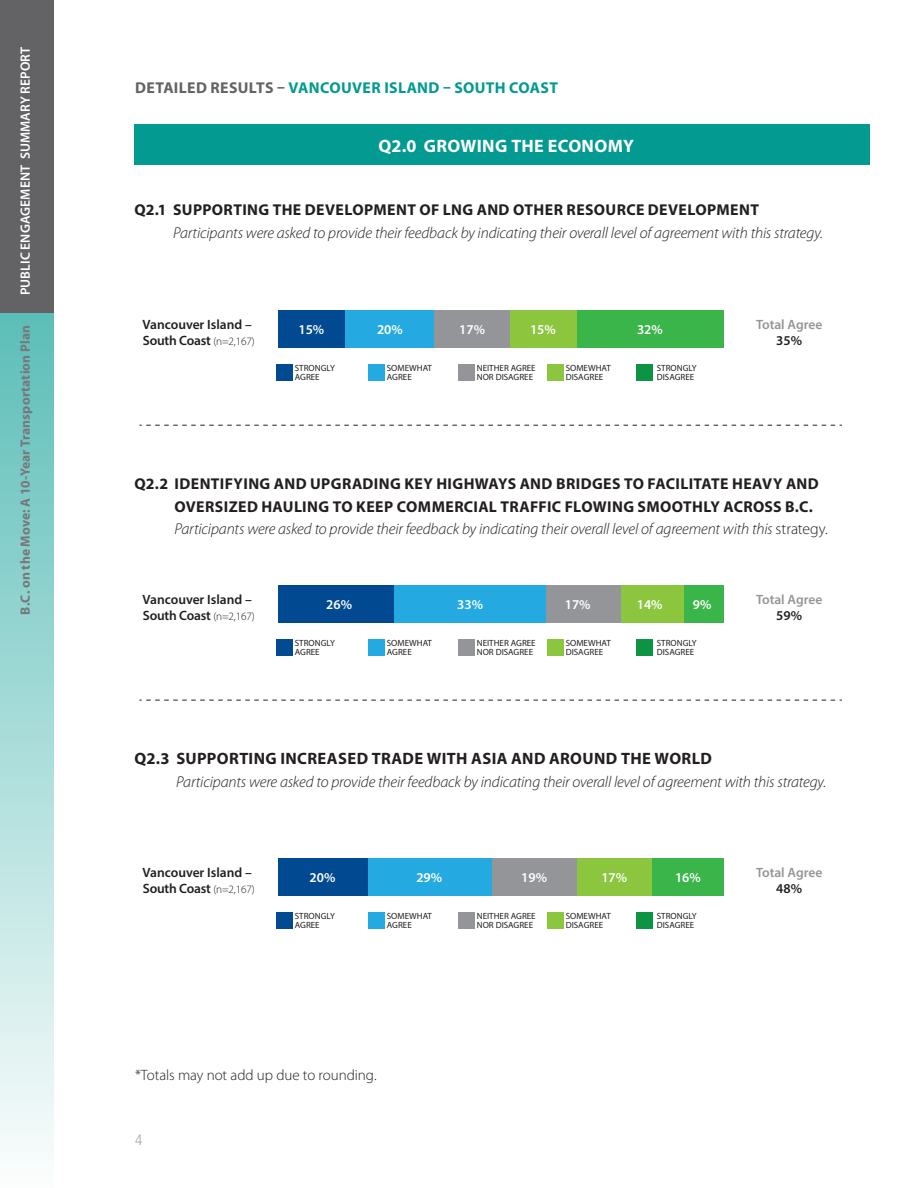
<style>
.page{position:relative;width:918px;height:1188px;background:#fff}
.page>*{position:absolute;margin:0;border:0;box-sizing:border-box;transform-origin:0 0}
.Table_Headers_Bold{font:700 18px "Myriad Pro";letter-spacing:.015em;color:#fff}
.Paragraph_Light_10_5{font:700 16.5px "Myriad Pro";letter-spacing:.02em;color:#231f20}
.Paragraph_Light_10_5-2{font:italic 300 15.75px/22.5px "Myriad Pro";letter-spacing:-.01em;color:#231f20}
.Paragraph_Light_10_5-3{font:700 15.75px/22.5px "Myriad Pro";letter-spacing:.025em;color:#231f20}
.t1{font:700 15.75px "Myriad Pro";letter-spacing:.02em;color:#029a91}
.t2{font:300 15px "Myriad Pro";letter-spacing:-.005em;color:#231f20}
.t3{font:300 condensed 15px "Frutiger";color:#a5a6aa}
.t4{font:600 13.5px/16.2px "Myriad Pro";letter-spacing:-.01em;color:#231f20}
.t5{font:600 13.5px "Myriad Pro";color:#fff}
.t6{font:700 13.5px "Myriad Pro";letter-spacing:.01em;color:#76787b}
.t7{font:600 13.5px/16.2px "Myriad Pro";color:#939598;text-align:center}
.t8{font:9px/9px "Myriad Pro";color:#231f20}
.s1{color:#636366}
.s2{font-weight:700;font-style:normal}
.s3{font-weight:300;font-size:11.25px}
.s4{color:#231f20}
.s5{font-weight:300;font-style:italic}
.s6{font-weight:300}
</style>
<div class="page">
<div style="left:0;top:310px;width:54px;height:878px;background:linear-gradient(to bottom,#5bbdb8,#fbfdfd)"></div>
<div style="left:0;top:0;width:54px;height:313px;background:#636366"></div>
<div style="left:135px;top:124px;width:735px;height:41px;background:#029a91"></div>
<div style="left:683px;top:585px;width:41px;height:38px;background:#3ab54a"></div>
<div style="left:621px;top:585px;width:62px;height:38px;background:#8bc63e"></div>
<div style="left:545px;top:585px;width:76px;height:38px;background:#939598"></div>
<div style="left:394px;top:585px;width:151px;height:38px;background:#24aae1"></div>
<div style="left:278px;top:585px;width:116px;height:38px;background:#014990"></div>
<div style="left:276px;top:639px;width:17px;height:17px;background:#014990"></div>
<div style="left:368px;top:639px;width:17px;height:17px;background:#24aae1"></div>
<div style="left:458px;top:639px;width:16px;height:17px;background:#939598"></div>
<div style="left:547px;top:639px;width:17px;height:17px;background:#8bc63e"></div>
<div style="left:637px;top:639px;width:16px;height:17px;background:#0d9344"></div>
<svg style="left:139px;top:700px;width:703px;height:1px"></svg>
<div style="left:577px;top:310px;width:147px;height:38px;background:#3ab54a"></div>
<div style="left:510px;top:310px;width:67px;height:38px;background:#8bc63e"></div>
<div style="left:434px;top:310px;width:76px;height:38px;background:#939598"></div>
<div style="left:345px;top:310px;width:89px;height:38px;background:#24aae1"></div>
<div style="left:278px;top:310px;width:67px;height:38px;background:#014990"></div>
<div style="left:276px;top:364px;width:17px;height:17px;background:#014990"></div>
<div style="left:368px;top:364px;width:17px;height:17px;background:#24aae1"></div>
<div style="left:458px;top:364px;width:16px;height:17px;background:#939598"></div>
<div style="left:547px;top:364px;width:17px;height:17px;background:#8bc63e"></div>
<div style="left:637px;top:364px;width:16px;height:17px;background:#0d9344"></div>
<svg style="left:139px;top:425px;width:703px;height:1px"></svg>
<div style="left:652px;top:858px;width:72px;height:38px;background:#3ab54a"></div>
<div style="left:577px;top:858px;width:75px;height:38px;background:#8bc63e"></div>
<div style="left:492px;top:858px;width:85px;height:38px;background:#939598"></div>
<div style="left:367px;top:858px;width:125px;height:38px;background:#24aae1"></div>
<div style="left:278px;top:858px;width:89px;height:38px;background:#014990"></div>
<div style="left:276px;top:912px;width:17px;height:17px;background:#014990"></div>
<div style="left:368px;top:912px;width:17px;height:17px;background:#24aae1"></div>
<div style="left:458px;top:912px;width:16px;height:17px;background:#939598"></div>
<div style="left:547px;top:912px;width:17px;height:17px;background:#8bc63e"></div>
<div style="left:637px;top:912px;width:16px;height:17px;background:#0d9344"></div>
<p class="t5" style="left:18px;top:295px;width:250px;rotate:-90deg">PUBLIC ENGAGEMENT SUMMARY REPORT</p>
<p class="t6" style="left:18px;top:615px;width:291px;rotate:-90deg">B.C. on the Move: A 10-Year Transportation Plan</p>
<p class="t1" style="left:135px;top:79px;width:424px"><span class="s1">DETAILED RESULTS –</span> VANCOUVER ISLAND – SOUTH COAST</p>
<p class="Table_Headers_Bold" style="left:379px;top:135px;width:257px">Q2.0 GROWING THE ECONOMY</p>
<p class="Paragraph_Light_10_5-2" style="left:173px;top:199px;width:651px;text-indent:-39px"><span class="s2">Q2.1 SUPPORTING THE DEVELOPMENT OF LNG AND OTHER RESOURCE DEVELOPMENT<br></span>Participants were asked to provide their feedback by indicating their overall level of agreement with this strategy.</p>
<p class="t4" style="left:143px;top:316px;width:114px">Vancouver Island –<br>South Coast <span class="s3">(n=2,167)</span></p>
<p class="t5" style="left:298px;top:321px;width:27px">15%</p>
<p class="t5" style="left:377px;top:321px;width:27px">20%</p>
<p class="t5" style="left:459px;top:321px;width:27px">17%</p>
<p class="t5" style="left:530px;top:321px;width:27px">15%</p>
<p class="t5" style="left:637px;top:321px;width:27px">32%</p>
<p class="t8" style="left:295px;top:364px;width:42px">STRONGLY<br>AGREE</p>
<p class="t8" style="left:387px;top:364px;width:47px">SOMEWHAT<br>AGREE</p>
<p class="t8" style="left:477px;top:364px;width:60px">NEITHER AGREE<br>NOR DISAGREE</p>
<p class="t8" style="left:566px;top:364px;width:47px">SOMEWHAT<br>DISAGREE</p>
<p class="t8" style="left:657px;top:364px;width:42px">STRONGLY<br>DISAGREE</p>
<p class="t7" style="left:756px;top:316px;width:68px">Total Agree<br><span class="s4">35%</span></p>
<p class="Paragraph_Light_10_5-3" style="left:174px;top:473px;width:655px;text-indent:-40px">Q2.2 IDENTIFYING AND UPGRADING KEY HIGHWAYS AND BRIDGES TO FACILITATE HEAVY AND<br>OVERSIZED HAULING TO KEEP COMMERCIAL TRAFFIC FLOWING SMOOTHLY ACROSS B.C.<br><span class="s5">Participants were asked to provide their feedback by indicating their overall level of agreement with this</span> <span class="s6">strategy.</span></p>
<p class="t4" style="left:143px;top:591px;width:114px">Vancouver Island –<br>South Coast <span class="s3">(n=2,167)</span></p>
<p class="t5" style="left:326px;top:596px;width:27px">26%</p>
<p class="t5" style="left:457px;top:596px;width:27px">33%</p>
<p class="t5" style="left:565px;top:596px;width:27px">17%</p>
<p class="t5" style="left:637px;top:596px;width:27px">14%</p>
<p class="t5" style="left:693px;top:596px;width:20px">9%</p>
<p class="t8" style="left:295px;top:639px;width:42px">STRONGLY<br>AGREE</p>
<p class="t8" style="left:387px;top:639px;width:47px">SOMEWHAT<br>AGREE</p>
<p class="t8" style="left:477px;top:639px;width:60px">NEITHER AGREE<br>NOR DISAGREE</p>
<p class="t8" style="left:566px;top:639px;width:47px">SOMEWHAT<br>DISAGREE</p>
<p class="t8" style="left:657px;top:639px;width:42px">STRONGLY<br>DISAGREE</p>
<p class="t7" style="left:756px;top:591px;width:68px">Total Agree<br><span class="s4">59%</span></p>
<p class="Paragraph_Light_10_5" style="left:134px;top:749px;width:579px">Q2.3 SUPPORTING INCREASED TRADE WITH ASIA AND AROUND THE WORLD</p>
<p class="Paragraph_Light_10_5-2" style="left:176px;top:771px;width:651px">Participants were asked to provide their feedback by indicating their overall level of agreement with this strategy.</p>
<p class="t4" style="left:143px;top:864px;width:114px">Vancouver Island –<br>South Coast <span class="s3">(n=2,167)</span></p>
<p class="t5" style="left:310px;top:869px;width:27px">20%</p>
<p class="t5" style="left:416px;top:869px;width:27px">29%</p>
<p class="t5" style="left:521px;top:869px;width:27px">19%</p>
<p class="t5" style="left:601px;top:869px;width:27px">17%</p>
<p class="t5" style="left:675px;top:869px;width:27px">16%</p>
<p class="t8" style="left:295px;top:911px;width:42px">STRONGLY<br>AGREE</p>
<p class="t8" style="left:387px;top:911px;width:47px">SOMEWHAT<br>AGREE</p>
<p class="t8" style="left:477px;top:911px;width:60px">NEITHER AGREE<br>NOR DISAGREE</p>
<p class="t8" style="left:566px;top:911px;width:47px">SOMEWHAT<br>DISAGREE</p>
<p class="t8" style="left:657px;top:911px;width:42px">STRONGLY<br>DISAGREE</p>
<p class="t7" style="left:756px;top:864px;width:68px">Total Agree<br><span class="s4">48%</span></p>
<p class="t2" style="left:135px;top:1067px;width:243px">*Totals may not add up due to rounding.</p>
<p class="t3" style="left:135px;top:1132px;width:9px">4</p>
</div>
